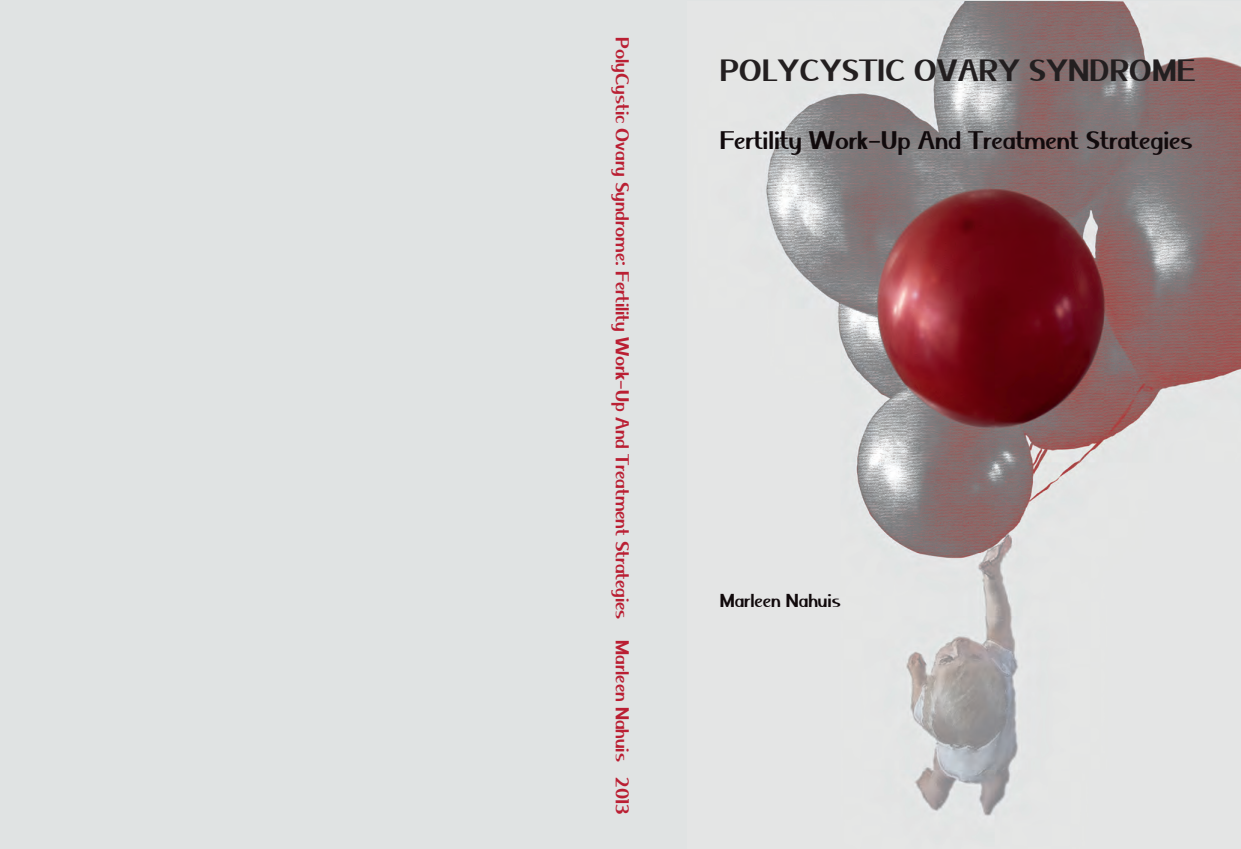
<style>
.page{position:relative;width:1241px;height:849px;background:#fff}
.page>*{position:absolute;margin:0;border:0;box-sizing:border-box;transform-origin:0 0}
.t1{font:700 28.75px "Grand Island";color:#231f20}
.t2{font:700 23.75px "Grand Island";color:#110a0c}
.t3{font:700 17.5px "Grand Island";color:#ba1f33}
.t4{font:700 17.5px "Grand Island";color:#110a0c}
</style>
<div class="page">
<div style="left:0;top:0;width:1240px;height:849px;background:#e0e3e3"></div>
<img style="left:766px;top:2px;width:474px;height:814px">
<p class="t3" style="left:629px;top:37px;width:778px;rotate:90deg">PolyCystic Ovary Syndrome: Fertility Work-Up And Treatment Strategies Marleen Nahuis 2013</p>
<h1 class="t1" style="left:719px;top:60px;width:477px">POLYCYSTIC OVARY SYNDROME</h1>
<h2 class="t2" style="left:719px;top:131px;width:474px">Fertility Work-Up And Treatment Strategies</h2>
<p class="t4" style="left:719px;top:594px;width:123px">Marleen Nahuis</p>
</div>
